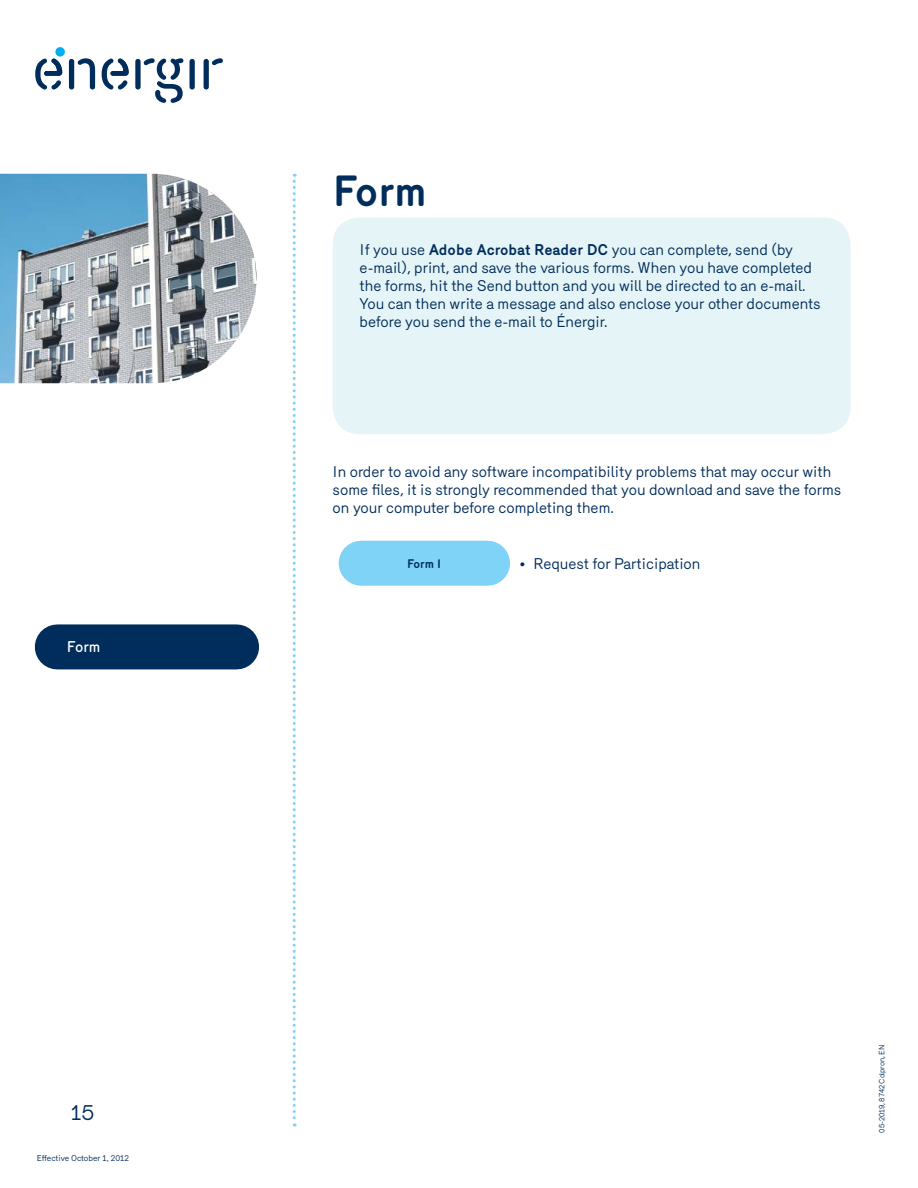
<style>
.page{position:relative;width:918px;height:1188px;background:#fff}
.page>*{position:absolute;margin:0;border:0;box-sizing:border-box;transform-origin:0 0}
.t1{font:700 42px "Merkury";color:#002d5b}
.t2{font:21px "Merkury";color:#002d5b}
.t3{font:15px/18px "Merkury";color:#002d5b}
.t4{font:500 15px "Merkury";color:#fff}
.t5{font:700 12px "Merkury";color:#002d5b}
.t6{font:8.25px "Merkury";color:#002d5b}
.t7{font:7.5px "Merkury";letter-spacing:-.02em;color:#002d5b}
.s1{font-weight:700}
</style>
<div class="page">
<svg style="left:293px;top:174px;width:3px;height:952px"></svg>
<img style="left:0;top:174px;width:257px;height:209px">
<svg style="left:55px;top:47px;width:10px;height:10px"></svg>
<div style="left:69px;top:59px;width:5px;height:31px;background:#002d5b;border-radius:3px"></div>
<svg style="left:77px;top:58px;width:18px;height:32px"></svg>
<div style="left:190px;top:59px;width:5px;height:31px;background:#002d5b;border-radius:3px"></div>
<svg style="left:35px;top:58px;width:27px;height:32px"></svg>
<svg style="left:102px;top:58px;width:27px;height:32px"></svg>
<div style="left:135px;top:59px;width:6px;height:31px;background:#002d5b;border-radius:3px"></div>
<svg style="left:143px;top:58px;width:41px;height:45px"></svg>
<div style="left:204px;top:59px;width:5px;height:31px;background:#002d5b;border-radius:3px"></div>
<svg style="left:212px;top:58px;width:11px;height:7px"></svg>
<div style="left:57px;top:624px;width:180px;height:45px;background:#002d5b"></div>
<div style="left:333px;top:218px;width:517px;height:216px;background:#e5f4f6;border-radius:27px"></div>
<div style="left:361px;top:541px;width:127px;height:45px;background:#7ed3f7"></div>
<p class="t4" style="left:67px;top:636px;width:35px">Form</p>
<h2 class="t2" style="left:71px;top:1097px;width:25px">15</h2>
<p class="t6" style="left:37px;top:1152px;width:94px">Effective October 1, 2012</p>
<h1 class="t1" style="left:333px;top:160px;width:96px">Form</h1>
<p class="t3" style="left:360px;top:240px;width:463px">If you use <span class="s1">Adobe Acrobat Reader DC</span> you can complete, send (by e-mail), print, and save the various forms. When you have completed the forms, hit the Send button and you will be directed to an e-mail.<br>You can then write a message and also enclose your other documents before you send the e-mail to Énergir.</p>
<p class="t3" style="left:333px;top:461px;width:510px">In order to avoid any software incompatibility problems that may occur with some files, it is strongly recommended that you download and save the forms on your computer before completing them.</p>
<p class="t5" style="left:407px;top:554px;width:36px">Form I</p>
<p class="t3" style="left:520px;top:553px;width:182px">• Request for Participation</p>
<p class="t7" style="left:876px;top:1133px;width:89px;rotate:-90deg">05-2019, 8742 Colpron, EN</p>
</div>
